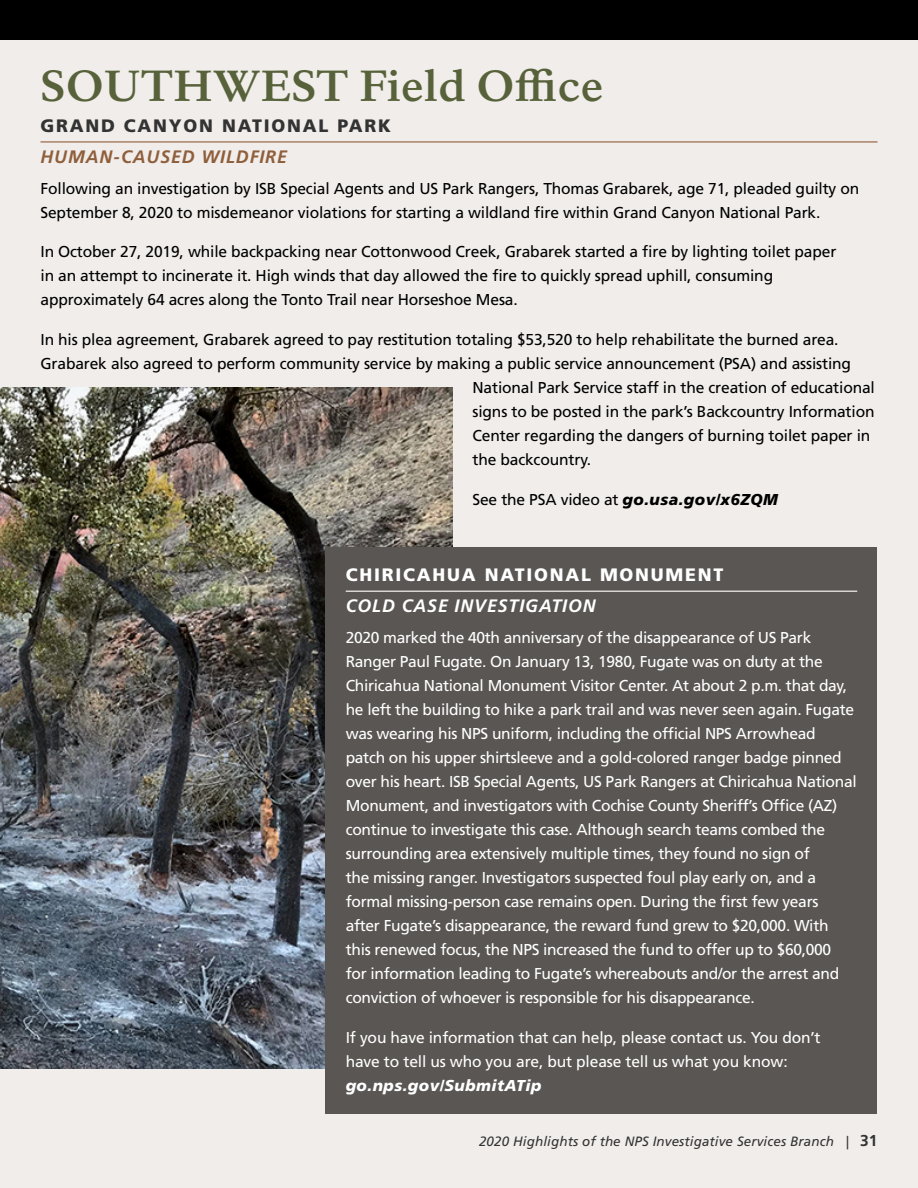
<style>
.page{position:relative;width:918px;height:1188px;background:#fff}
.page>*{position:absolute;margin:0;border:0;box-sizing:border-box;transform-origin:0 0}
.t1{font:700 42.75px "NPS Rawlinson OT";letter-spacing:.01em;color:#58623a;scale:1.04 1}
.t2{font:900 18px "Frutiger";letter-spacing:.1em;color:#fff}
.t3{font:900 18px "Frutiger";letter-spacing:.1em;color:#333}
.t4{font:italic 700 18px "Frutiger";letter-spacing:.05em;color:#fff}
.t5{font:italic 700 18px "Frutiger";letter-spacing:.05em;color:#8f5f3b}
.t6{font:15.75px/24px "Frutiger";letter-spacing:-.02em;color:#fff}
.t7{font:15.75px/24px "Frutiger";letter-spacing:-.01em;color:#000}
.t8{font:italic 900 15.75px "Frutiger";letter-spacing:.03em;color:#fff}
.t9{font:italic 13.5px "Frutiger";letter-spacing:.01em;color:#333}
.s1{font-weight:900;font-style:italic}
.s2{font-weight:700;font-style:normal;font-size:15.75px}
</style>
<div class="page">
<div style="left:0;top:40px;width:918px;height:1148px;background:#f1edeb"></div>
<div style="left:0;top:0;width:918px;height:40px;background:#000"></div>
<hr style="left:40px;top:141px;width:838px;height:1px;background:#8f5f3b">
<img style="left:0;top:387px;width:452px;height:682px">
<div style="left:326px;top:547px;width:552px;height:567px;background:#5a5653"></div>
<hr style="left:346px;top:591px;width:511px;height:1px;background:#fff">
<h1 class="t1" style="left:40px;top:60px;width:543px">SOUTHWEST Field Office</h1>
<p class="t3" style="left:40px;top:115px;width:352px">GRAND CANYON NATIONAL PARK</p>
<p class="t5" style="left:40px;top:146px;width:248px">HUMAN-CAUSED WILDFIRE</p>
<p class="t7" style="left:40px;top:176px;width:820px">Following an investigation by ISB Special Agents and US Park Rangers, Thomas Grabarek, age 71, pleaded guilty on<br>September 8, 2020 to misdemeanor violations for starting a wildland fire within Grand Canyon National Park.</p>
<p class="t7" style="left:40px;top:240px;width:797px">In October 27, 2019, while backpacking near Cottonwood Creek, Grabarek started a fire by lighting toilet paper in an attempt to incinerate it. High winds that day allowed the fire to quickly spread uphill, consuming approximately 64 acres along the Tonto Trail near Horseshoe Mesa.</p>
<p class="t7" style="left:40px;top:328px;width:800px">In his plea agreement, Grabarek agreed to pay restitution totaling $53,520 to help rehabilitate the burned area.</p>
<p class="t7" style="left:40px;top:352px;width:812px">Grabarek also agreed to perform community service by making a public service announcement (PSA) and assisting</p>
<p class="t7" style="left:473px;top:376px;width:404px">National Park Service staff in the creation of educational</p>
<p class="t7" style="left:473px;top:400px;width:404px">signs to be posted in the park’s Backcountry Information</p>
<p class="t7" style="left:473px;top:424px;width:399px">Center regarding the dangers of burning toilet paper in</p>
<p class="t7" style="left:473px;top:448px;width:120px">the backcountry.</p>
<p class="t7" style="left:473px;top:487px;width:307px">See the PSA video at <span class="s1">go.usa.gov/x6ZQM</span></p>
<p class="t2" style="left:346px;top:564px;width:379px">CHIRICAHUA NATIONAL MONUMENT</p>
<p class="t4" style="left:346px;top:595px;width:251px">COLD CASE INVESTIGATION</p>
<p class="t6" style="left:346px;top:625px;width:512px">2020 marked the 40th anniversary of the disappearance of US Park Ranger Paul Fugate. On January 13, 1980, Fugate was on duty at the Chiricahua National Monument Visitor Center. At about 2 p.m. that day, he left the building to hike a park trail and was never seen again. Fugate was wearing his NPS uniform, including the official NPS Arrowhead patch on his upper shirtsleeve and a gold-colored ranger badge pinned over his heart. ISB Special Agents, US Park Rangers at Chiricahua National Monument, and investigators with Cochise County Sheriff’s Office (AZ) continue to investigate this case. Although search teams combed the surrounding area extensively multiple times, they found no sign of<br>the missing ranger. Investigators suspected foul play early on, and a formal missing-person case remains open. During the first few years<br>after Fugate’s disappearance, the reward fund grew to $20,000. With this renewed focus, the NPS increased the fund to offer up to $60,000<br>for information leading to Fugate’s whereabouts and/or the arrest and conviction of whoever is responsible for his disappearance.</p>
<p class="t6" style="left:346px;top:1025px;width:476px">If you have information that can help, please contact us. You don’t have to tell us who you are, but please tell us what you know:</p>
<p class="t8" style="left:346px;top:1076px;width:197px">go.nps.gov/SubmitATip</p>
<p class="t9" style="left:479px;top:1133px;width:400px">2020 Highlights of the NPS Investigative Services Branch | <span class="s2">31</span></p>
</div>
